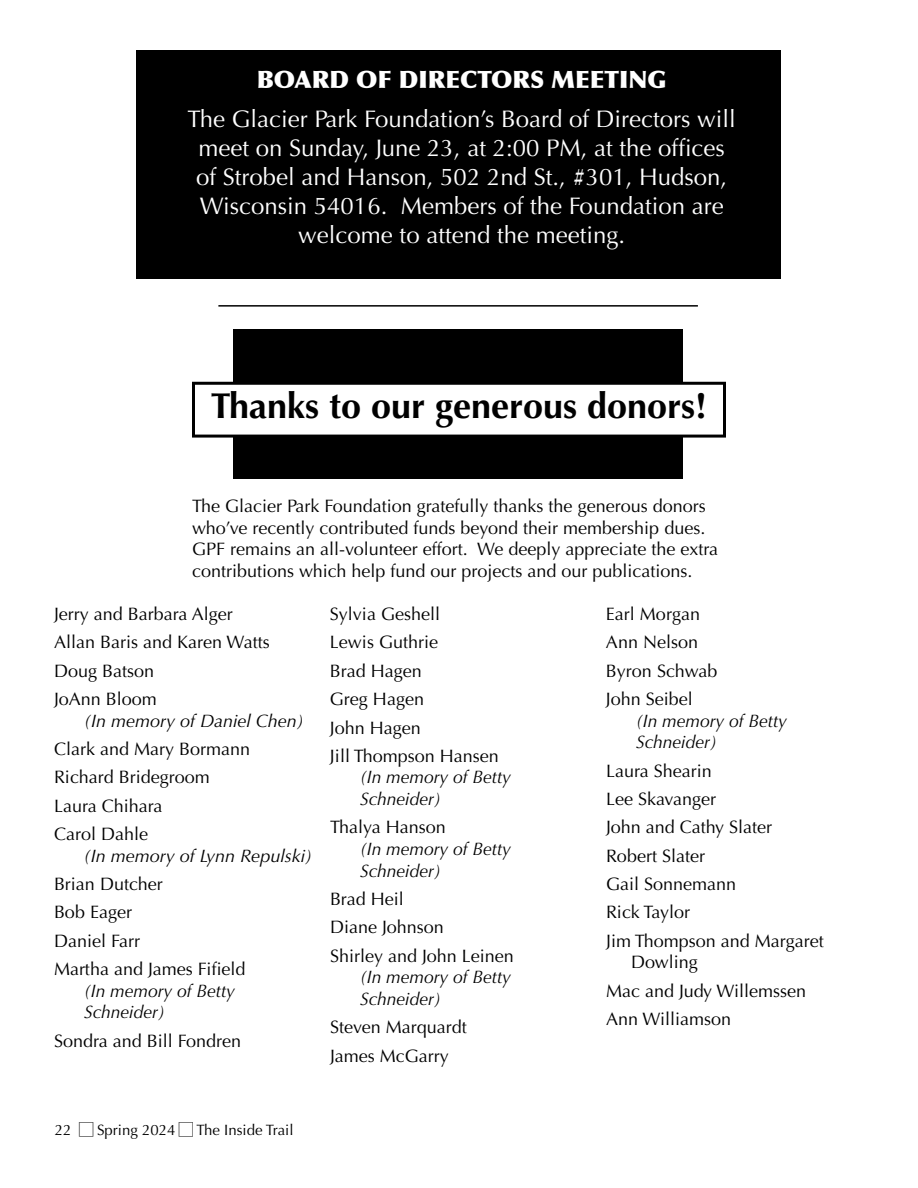
<style>
.page{position:relative;width:918px;height:1188px;background:#fff}
.page>*{position:absolute;margin:0;border:0;box-sizing:border-box;transform-origin:0 0}
.t1{font:700 36px "Optima";color:#000}
.t2{font:24px/28.8px "Optima";color:#fff;text-align:center}
.t3{font:900 24px "Optima";color:#fff}
.t4{font:18px/28.3px "Optima";color:#000}
.t5{font:italic 18px/21.6px "Optima";color:#000}
.t6{font:15px "Optima";color:#000}
.s1{font-family:"Apple Gothic"}
</style>
<div class="page">
<div style="left:136px;top:50px;width:645px;height:229px;background:#000"></div>
<div style="left:234px;top:330px;width:449px;height:149px;background:#000"></div>
<div style="left:194px;top:383px;width:530px;height:53px;background:#fff"></div>
<div style="left:192px;top:382px;width:534px;height:56px;border:3px solid #000"></div>
<hr style="left:218px;top:305px;width:480px;height:2px;background:#000">
<h2 class="t3" style="left:257px;top:65px;width:412px">BOARD OF DIRECTORS MEETING</h2>
<h2 class="t2" style="left:188px;top:105px;width:550px">The Glacier Park Foundation’s Board of Directors will meet on Sunday, June 23, at 2:00 PM, at the offices of Strobel and Hanson, 502 2nd St., #301, Hudson, Wisconsin 54016. Members of the Foundation are welcome to attend the meeting.</h2>
<h1 class="t1" style="left:211px;top:385px;width:498px">Thanks to our generous donors!</h1>
<p class="t4" style="left:192px;top:495px;width:528px;line-height:21.6px">The Glacier Park Foundation gratefully thanks the generous donors who’ve recently contributed funds beyond their membership dues.<br>GPF remains an all-volunteer effort. We deeply appreciate the extra contributions which help fund our projects and our publications.</p>
<p class="t4" style="left:54px;top:600px;width:217px">Jerry and Barbara Alger<br>Allan Baris and Karen Watts<br>Doug Batson<br>JoAnn Bloom</p>
<p class="t5" style="left:84px;top:710px;width:221px">(In memory of Daniel Chen)</p>
<p class="t4" style="left:54px;top:735px;width:198px">Clark and Mary Bormann<br>Richard Bridegroom<br>Laura Chihara<br>Carol Dahle</p>
<p class="t5" style="left:84px;top:845px;width:230px">(In memory of Lynn Repulski)</p>
<p class="t4" style="left:54px;top:870px;width:193px">Brian Dutcher<br>Bob Eager<br>Daniel Farr<br>Martha and James Fifield</p>
<p class="t5" style="left:84px;top:980px;width:153px">(In memory of Betty<br>Schneider)</p>
<p class="t4" style="left:54px;top:1027px;width:189px">Sondra and Bill Fondren</p>
<p class="t4" style="left:330px;top:600px;width:170px">Sylvia Geshell<br>Lewis Guthrie<br>Brad Hagen<br>Greg Hagen<br>John Hagen<br>Jill Thompson Hansen</p>
<p class="t5" style="left:360px;top:767px;width:153px">(In memory of Betty<br>Schneider)</p>
<p class="t4" style="left:330px;top:813px;width:117px">Thalya Hanson</p>
<p class="t5" style="left:360px;top:838px;width:153px">(In memory of Betty<br>Schneider)</p>
<p class="t4" style="left:330px;top:885px;width:185px">Brad Heil<br>Diane Johnson<br>Shirley and John Leinen</p>
<p class="t5" style="left:360px;top:967px;width:153px">(In memory of Betty<br>Schneider)</p>
<p class="t4" style="left:330px;top:1013px;width:138px">Steven Marquardt<br>James McGarry</p>
<p class="t4" style="left:606px;top:600px;width:113px">Earl Morgan<br>Ann Nelson<br>Byron Schwab<br>John Seibel</p>
<p class="t5" style="left:636px;top:710px;width:153px">(In memory of Betty<br>Schneider)</p>
<p class="t4" style="left:606px;top:757px;width:219px">Laura Shearin<br>Lee Skavanger<br>John and Cathy Slater<br>Robert Slater<br>Gail Sonnemann<br>Rick Taylor<br>Jim Thompson and Margaret</p>
<p class="t4" style="left:606px;top:948px;width:202px;text-indent:25px">Dowling<br>Mac and Judy Willemssen<br>Ann Williamson</p>
<p class="t6" style="left:55px;top:1121px;width:240px">22 <span class="s1">☐</span> Spring 2024 <span class="s1">☐</span> The Inside Trail</p>
</div>
